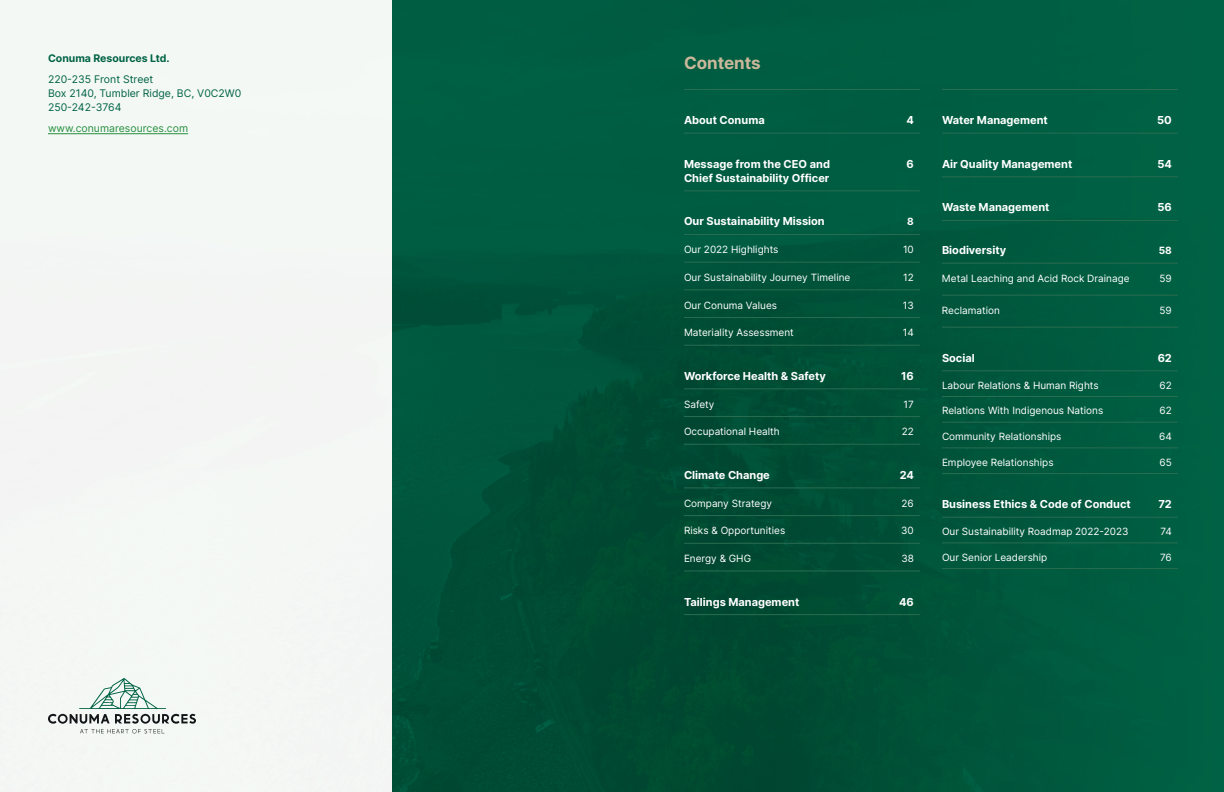
<style>
.page{position:relative;width:1224px;height:792px;background:#fff}
.page>*{position:absolute;margin:0;border:0;box-sizing:border-box;transform-origin:0 0}
.t1{font:700 17px "Inter";letter-spacing:-.01em;color:#cbb89b}
.t2{font:700 11px/14px "Inter";color:#fff}
.t3{font:10.5px/14px "Inter";color:#006345}
.t4{font:10.5px "Inter";color:#258f3e}
.t5{font:700 10.5px "Inter";color:#006345}
.t6{font:10px "Inter";color:#fff}
.t7{font:700 10px "Inter";color:#fff}
</style>
<div class="page">
<svg style="left:48px;top:678px;width:148px;height:55px"></svg>
<hr style="left:48px;top:133px;width:140px;height:1px;background:#258f3e">
<img style="left:392px;top:0;width:832px;height:792px">
<hr style="left:684px;top:190px;width:203px;height:1px;background:#296d52">
<hr style="left:887px;top:190px;width:33px;height:1px;background:#296d52">
<hr style="left:684px;top:234px;width:203px;height:1px;background:#296d52">
<hr style="left:887px;top:234px;width:33px;height:1px;background:#296d52">
<hr style="left:684px;top:487px;width:203px;height:1px;background:#296d52">
<hr style="left:887px;top:487px;width:33px;height:1px;background:#296d52">
<hr style="left:684px;top:515px;width:203px;height:1px;background:#296d52">
<hr style="left:887px;top:515px;width:33px;height:1px;background:#296d52">
<hr style="left:684px;top:543px;width:203px;height:1px;background:#296d52">
<hr style="left:887px;top:543px;width:33px;height:1px;background:#296d52">
<hr style="left:684px;top:614px;width:203px;height:1px;background:#296d52">
<hr style="left:887px;top:614px;width:33px;height:1px;background:#296d52">
<hr style="left:684px;top:89px;width:203px;height:1px;background:#296d52">
<hr style="left:887px;top:89px;width:33px;height:1px;background:#296d52">
<hr style="left:684px;top:133px;width:203px;height:1px;background:#296d52">
<hr style="left:887px;top:133px;width:33px;height:1px;background:#296d52">
<hr style="left:684px;top:570px;width:203px;height:1px;background:#296d52">
<hr style="left:887px;top:570px;width:33px;height:1px;background:#296d52">
<hr style="left:684px;top:388px;width:203px;height:1px;background:#296d52">
<hr style="left:887px;top:388px;width:33px;height:1px;background:#296d52">
<hr style="left:684px;top:262px;width:203px;height:1px;background:#296d52">
<hr style="left:887px;top:262px;width:33px;height:1px;background:#296d52">
<hr style="left:684px;top:289px;width:203px;height:1px;background:#296d52">
<hr style="left:887px;top:289px;width:33px;height:1px;background:#296d52">
<hr style="left:684px;top:317px;width:203px;height:1px;background:#296d52">
<hr style="left:887px;top:317px;width:33px;height:1px;background:#296d52">
<hr style="left:684px;top:345px;width:203px;height:1px;background:#296d52">
<hr style="left:887px;top:345px;width:33px;height:1px;background:#296d52">
<hr style="left:684px;top:416px;width:203px;height:1px;background:#296d52">
<hr style="left:887px;top:416px;width:33px;height:1px;background:#296d52">
<hr style="left:684px;top:444px;width:203px;height:1px;background:#296d52">
<hr style="left:887px;top:444px;width:33px;height:1px;background:#296d52">
<hr style="left:942px;top:89px;width:203px;height:1px;background:#296d52">
<hr style="left:1145px;top:89px;width:33px;height:1px;background:#296d52">
<hr style="left:942px;top:133px;width:203px;height:1px;background:#296d52">
<hr style="left:1145px;top:133px;width:33px;height:1px;background:#296d52">
<hr style="left:942px;top:176px;width:203px;height:1px;background:#296d52">
<hr style="left:1145px;top:176px;width:33px;height:1px;background:#296d52">
<hr style="left:942px;top:263px;width:203px;height:1px;background:#296d52">
<hr style="left:1145px;top:263px;width:33px;height:1px;background:#296d52">
<hr style="left:942px;top:295px;width:203px;height:1px;background:#296d52">
<hr style="left:1145px;top:295px;width:33px;height:1px;background:#296d52">
<hr style="left:1145px;top:327px;width:33px;height:1px;background:#296d52">
<hr style="left:1145px;top:370px;width:33px;height:1px;background:#296d52">
<hr style="left:942px;top:396px;width:203px;height:1px;background:#296d52">
<hr style="left:1145px;top:396px;width:33px;height:1px;background:#296d52">
<hr style="left:942px;top:422px;width:203px;height:1px;background:#296d52">
<hr style="left:1145px;top:422px;width:33px;height:1px;background:#296d52">
<hr style="left:942px;top:447px;width:203px;height:1px;background:#296d52">
<hr style="left:1145px;top:447px;width:33px;height:1px;background:#296d52">
<hr style="left:942px;top:473px;width:203px;height:1px;background:#296d52">
<hr style="left:1145px;top:473px;width:33px;height:1px;background:#296d52">
<hr style="left:942px;top:517px;width:203px;height:1px;background:#296d52">
<hr style="left:1145px;top:517px;width:33px;height:1px;background:#296d52">
<hr style="left:942px;top:542px;width:203px;height:1px;background:#296d52">
<hr style="left:1145px;top:542px;width:33px;height:1px;background:#296d52">
<hr style="left:942px;top:568px;width:203px;height:1px;background:#296d52">
<hr style="left:1145px;top:568px;width:33px;height:1px;background:#296d52">
<hr style="left:942px;top:327px;width:203px;height:1px;background:#296d52">
<hr style="left:942px;top:370px;width:203px;height:1px;background:#296d52">
<hr style="left:942px;top:220px;width:203px;height:1px;background:#296d52">
<hr style="left:1145px;top:220px;width:33px;height:1px;background:#296d52">
<p class="t5" style="left:48px;top:51px;width:123px">Conuma Resources Ltd.</p>
<p class="t3" style="left:48px;top:72px;width:195px">220-235 Front Street<br>Box 2140, Tumbler Ridge, BC, V0C2W0<br>250-242-3764</p>
<p class="t4" style="left:48px;top:121px;width:142px">www.conumaresources.com</p>
<h1 class="t1" style="left:684px;top:50px;width:78px">Contents</h1>
<p class="t2" style="left:684px;top:113px;width:82px">About Conuma</p>
<p class="t2" style="left:906px;top:113px;width:9px">4</p>
<p class="t2" style="left:684px;top:157px;width:148px">Message from the CEO and<br>Chief Sustainability Officer</p>
<p class="t2" style="left:907px;top:157px;width:9px">6</p>
<p class="t2" style="left:684px;top:214px;width:142px">Our Sustainability Mission</p>
<p class="t7" style="left:907px;top:214px;width:8px">8</p>
<p class="t6" style="left:684px;top:242px;width:96px">Our 2022 Highlights</p>
<p class="t6" style="left:903px;top:242px;width:12px">10</p>
<p class="t6" style="left:684px;top:270px;width:168px">Our Sustainability Journey Timeline</p>
<p class="t6" style="left:903px;top:270px;width:12px">12</p>
<p class="t6" style="left:684px;top:298px;width:95px">Our Conuma Values</p>
<p class="t6" style="left:903px;top:298px;width:13px">13</p>
<p class="t6" style="left:684px;top:325px;width:111px">Materiality Assessment</p>
<p class="t6" style="left:903px;top:325px;width:13px">14</p>
<p class="t2" style="left:684px;top:369px;width:143px">Workforce Health &amp; Safety</p>
<p class="t2" style="left:901px;top:369px;width:14px">16</p>
<p class="t6" style="left:684px;top:397px;width:32px">Safety</p>
<p class="t6" style="left:904px;top:397px;width:12px">17</p>
<p class="t6" style="left:684px;top:424px;width:97px">Occupational Health</p>
<p class="t6" style="left:902px;top:424px;width:14px">22</p>
<p class="t2" style="left:684px;top:468px;width:87px">Climate Change</p>
<p class="t2" style="left:900px;top:468px;width:16px">24</p>
<p class="t6" style="left:684px;top:496px;width:90px">Company Strategy</p>
<p class="t6" style="left:902px;top:496px;width:14px">26</p>
<p class="t6" style="left:684px;top:523px;width:103px">Risks &amp; Opportunities</p>
<p class="t6" style="left:901px;top:523px;width:14px">30</p>
<p class="t6" style="left:684px;top:551px;width:69px">Energy &amp; GHG</p>
<p class="t6" style="left:901px;top:551px;width:14px">38</p>
<p class="t2" style="left:684px;top:594px;width:117px">Tailings Management</p>
<p class="t2" style="left:899px;top:594px;width:16px">46</p>
<p class="t2" style="left:942px;top:113px;width:107px">Water Management</p>
<p class="t2" style="left:1157px;top:113px;width:16px">50</p>
<p class="t2" style="left:942px;top:157px;width:132px">Air Quality Management</p>
<p class="t2" style="left:1157px;top:157px;width:16px">54</p>
<p class="t2" style="left:942px;top:200px;width:109px">Waste Management</p>
<p class="t2" style="left:1158px;top:200px;width:16px">56</p>
<p class="t2" style="left:942px;top:243px;width:66px">Biodiversity</p>
<p class="t7" style="left:1159px;top:243px;width:15px">58</p>
<p class="t6" style="left:942px;top:271px;width:189px">Metal Leaching and Acid Rock Drainage</p>
<p class="t6" style="left:1160px;top:271px;width:14px">59</p>
<p class="t6" style="left:942px;top:303px;width:59px">Reclamation</p>
<p class="t6" style="left:1160px;top:303px;width:14px">59</p>
<p class="t2" style="left:942px;top:351px;width:34px">Social</p>
<p class="t2" style="left:1158px;top:351px;width:16px">62</p>
<p class="t6" style="left:942px;top:378px;width:158px">Labour Relations &amp; Human Rights</p>
<p class="t6" style="left:1160px;top:378px;width:14px">62</p>
<p class="t6" style="left:942px;top:403px;width:163px">Relations With Indigenous Nations</p>
<p class="t6" style="left:1160px;top:403px;width:14px">62</p>
<p class="t6" style="left:942px;top:429px;width:121px">Community Relationships</p>
<p class="t6" style="left:1159px;top:429px;width:14px">64</p>
<p class="t6" style="left:942px;top:455px;width:113px">Employee Relationships</p>
<p class="t6" style="left:1160px;top:455px;width:14px">65</p>
<p class="t2" style="left:942px;top:497px;width:190px">Business Ethics &amp; Code of Conduct</p>
<p class="t2" style="left:1158px;top:497px;width:15px">72</p>
<p class="t6" style="left:942px;top:524px;width:188px">Our Sustainability Roadmap 2022-2023</p>
<p class="t6" style="left:1160px;top:524px;width:13px">74</p>
<p class="t6" style="left:942px;top:550px;width:107px">Our Senior Leadership</p>
<p class="t6" style="left:1160px;top:550px;width:13px">76</p>
</div>
